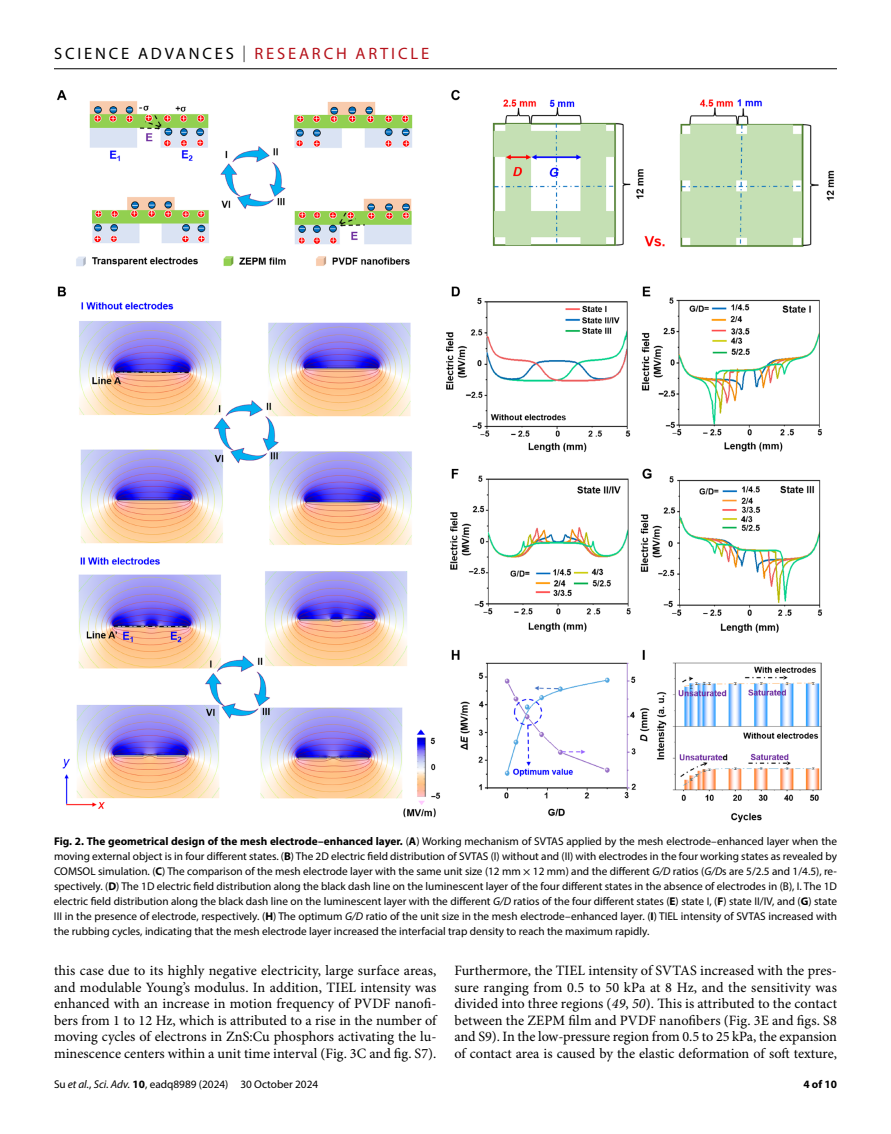
<style>
.page{position:relative;width:891px;height:1134px;background:#fff}
.page>*{position:absolute;margin:0;border:0;box-sizing:border-box;transform-origin:0 0}
.t1{font:16.5px "Myriad Pro";letter-spacing:.17em;color:#000}
.t2{font:14.25px/16.5px "Minion Pro";color:#000;text-align:justify}
.t3{font:11.25px/15px "Myriad Pro";color:#000;text-align:justify}
.t4{font:700 11.25px "Myriad Pro";color:#000}
.s1{font-weight:300}
.s2{color:#b5121b}
.s3{font-weight:700}
.s4{font-family:"STIX"}
.s5{font-style:italic}
</style>
<div class="page">
<hr style="left:54px;top:68px;width:783px;height:1px;background:#000">
<img style="left:57px;top:90px;width:777px;height:732px">
<h1 class="t1" style="left:54px;top:44px;width:376px">Science Adva nces <span class="s1">|</span> <span class="s2">Resear ch Ar ticle</span></h1>
<p class="t3" style="left:54px;top:833px;width:785px"><span class="s3">Fig. 2. The geometrical design of the mesh electrode–enhanced layer.</span> (<span class="s3">A</span>) Working mechanism of SVTAS applied by the mesh electrode–enhanced layer when the moving external object is in four different states. (<span class="s3">B</span>) The 2D electric field distribution of SVTAS (I) without and (II) with electrodes in the four working states as revealed by COMSOL simulation. (<span class="s3">C</span>) The comparison of the mesh electrode layer with the same unit size (12 mm <span class="s4">×</span> 12 mm) and the different <span class="s5">G/D</span> ratios (<span class="s5">G/D</span>s are 5/2.5 and 1/4.5), re&shy;spectively. (<span class="s3">D</span>) The 1D electric field distribution along the black dash line on the luminescent layer of the four different states in the absence of electrodes in (B), I. The 1D electric field distribution along the black dash line on the luminescent layer with the different <span class="s5">G/D</span> ratios of the four different states (<span class="s3">E</span>) state I, (<span class="s3">F</span>) state II/IV, and (<span class="s3">G</span>) state III in the presence of electrode, respectively. (<span class="s3">H</span>) The optimum <span class="s5">G/D</span> ratio of the unit size in the mesh electrode–enhanced layer. (<span class="s3">I</span>) TIEL</p>
<p class="t3" style="left:681px;top:908px;width:158px">intensity of SVTAS increased with</p>
<p class="t3" style="left:54px;top:923px;width:597px">the rubbing cycles, indicating that the mesh electrode layer increased the interfacial trap density to reach the maximum rapidly.</p>
<p class="t2" style="left:54px;top:963px;width:384px">this case due to its highly negative electricity, large surface areas, and modulable Young’s modulus. In addition, TIEL intensity was enhanced with an increase in motion frequency of PVDF nanofi&shy;bers from 1 to 12 Hz, which is attributed to a rise in the number of moving cycles of electrons in ZnS:Cu phosphors activating the lu&shy;minescence centers within a unit time interval (Fig. 3C and fig. S7).</p>
<p class="t2" style="left:454px;top:963px;width:384px">Furthermore, the TIEL intensity of SVTAS increased with the pres&shy;sure ranging from 0.5 to 50 kPa at 8 Hz, and the sensitivity was divided into three regions (<span class="s5">49</span>, <span class="s5">50</span>). This is attributed to the contact between the ZEPM film and PVDF nanofibers (Fig. 3E and figs. S8 and S9). In the low-pressure region from 0.5 to 25 kPa, the expansion of contact area is caused by the elastic deformation of soft texture,</p>
<p class="t3" style="left:54px;top:1076px;width:266px">Su <span class="s5">et al.</span>, <span class="s5">Sci. Adv.</span> <span class="s3">10</span>, eadq8989 (2024) 30 October 2024</p>
<p class="t4" style="left:803px;top:1076px;width:35px">4 of 10</p>
</div>
